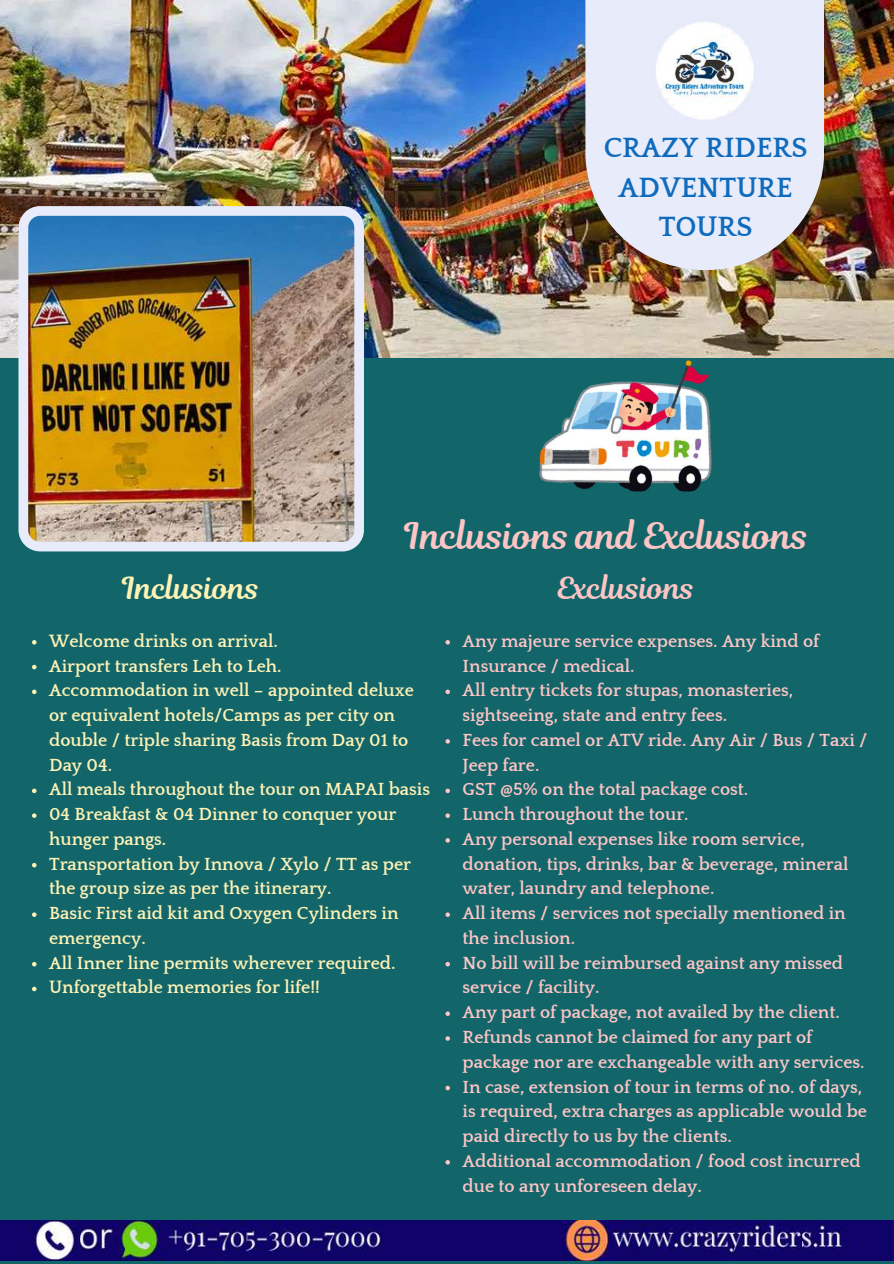
<style>
.page{position:relative;width:894px;height:1264px;background:#fff}
.page>*{position:absolute;margin:0;border:0;box-sizing:border-box;transform-origin:0 0}
.t1{font:36px "RTL Romman Regular";color:#ffc5c5}
.t2{font:30px "RTL Romman Regular";color:#fff2b5}
.t3{font:30px "RTL Romman Regular";color:#ffc5c5}
.t4{font:700 28.65px/39.3px "Quattrocento";color:#0e6bbd;text-align:center}
.t5{font:700 18px/24.8px "Quattrocento";color:#ffc5c5}
.t6{font:700 18px/24.8px "Quattrocento";color:#fff2b5}
</style>
<div class="page">
<div style="left:0;top:0;width:893px;height:1263px;background:#12666a"></div>
<img style="left:0;top:0;width:893px;height:358px">
<svg style="left:585px;top:0;width:238px;height:270px;background:#d7d5dd"></svg>
<img style="left:18px;top:206px;width:346px;height:345px">
<img style="left:634px;top:0;width:140px;height:141px">
<img style="left:0;top:1220px;width:893px;height:39px">
<svg style="left:445px;top:640px;width:5px;height:4px"></svg>
<svg style="left:445px;top:689px;width:5px;height:5px"></svg>
<svg style="left:445px;top:739px;width:5px;height:4px"></svg>
<svg style="left:445px;top:788px;width:5px;height:5px"></svg>
<svg style="left:445px;top:813px;width:5px;height:4px"></svg>
<svg style="left:445px;top:838px;width:5px;height:4px"></svg>
<svg style="left:445px;top:912px;width:5px;height:4px"></svg>
<svg style="left:445px;top:962px;width:5px;height:4px"></svg>
<svg style="left:445px;top:1011px;width:5px;height:4px"></svg>
<svg style="left:445px;top:1036px;width:5px;height:4px"></svg>
<svg style="left:445px;top:1085px;width:5px;height:5px"></svg>
<svg style="left:445px;top:1160px;width:5px;height:4px"></svg>
<svg style="left:32px;top:640px;width:4px;height:4px"></svg>
<svg style="left:32px;top:664px;width:4px;height:5px"></svg>
<svg style="left:32px;top:689px;width:4px;height:5px"></svg>
<svg style="left:32px;top:788px;width:4px;height:5px"></svg>
<svg style="left:32px;top:813px;width:4px;height:4px"></svg>
<svg style="left:32px;top:862px;width:4px;height:5px"></svg>
<svg style="left:32px;top:912px;width:4px;height:4px"></svg>
<svg style="left:32px;top:962px;width:4px;height:4px"></svg>
<svg style="left:32px;top:986px;width:4px;height:5px"></svg>
<img style="left:540px;top:361px;width:171px;height:130px">
<h3 class="t4" style="left:603px;top:129px;width:205px">CRAZY RIDERS<br>ADVENTURE<br>TOURS</h3>
<h1 class="t1" style="left:404px;top:511px;width:405px">Inclusions and Exclusions</h1>
<h2 class="t2" style="left:122px;top:566px;width:139px">Inclusions</h2>
<p class="t6" style="left:49px;top:629px;width:382px">Welcome drinks on arrival.<br>Airport transfers Leh to Leh.<br>Accommodation in well – appointed deluxe or equivalent hotels/Camps as per city on double / triple sharing Basis from Day 01 to<br>Day 04.<br>All meals throughout the tour on MAPAI basis<br>04 Breakfast &amp; 04 Dinner to conquer your hunger pangs.<br>Transportation by Innova / Xylo / TT as per the group size as per the itinerary.<br>Basic First aid kit and Oxygen Cylinders in emergency.<br>All Inner line permits wherever required.<br>Unforgettable memories for life!!</p>
<h2 class="t3" style="left:556px;top:566px;width:139px">Exclusions</h2>
<p class="t5" style="left:462px;top:629px;width:406px">Any majeure service expenses. Any kind of Insurance / medical.<br>All entry tickets for stupas, monasteries, sightseeing, state and entry fees.<br>Fees for camel or ATV ride. Any Air / Bus / Taxi / Jeep fare.<br>GST @5% on the total package cost.<br>Lunch throughout the tour.<br>Any personal expenses like room service, donation, tips, drinks, bar &amp; beverage, mineral water, laundry and telephone.<br>All items / services not specially mentioned in the inclusion.<br>No bill will be reimbursed against any missed service / facility.<br>Any part of package, not availed by the client.<br>Refunds cannot be claimed for any part of package nor are exchangeable with any services.<br>In case, extension of tour in terms of no. of days, is required, extra charges as applicable would be paid directly to us by the clients.<br>Additional accommodation / food cost incurred due to any unforeseen delay.</p>
</div>
